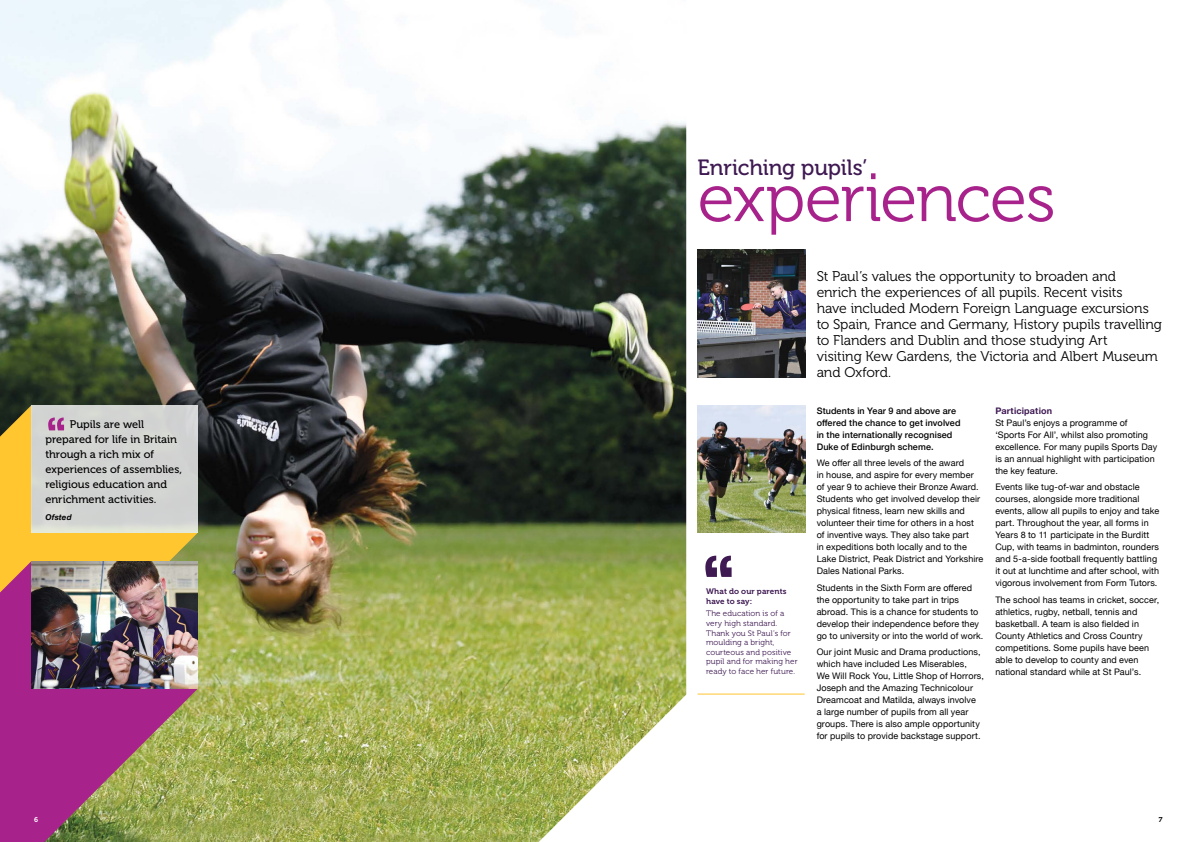
<style>
.page{position:relative;width:1191px;height:842px;background:#fff}
.page>*{position:absolute;margin:0;border:0;box-sizing:border-box;transform-origin:0 0}
.t1{font:68px "Museo 300";letter-spacing:-.025em;color:#a8228b}
.t2{font:22px "Museo 500";letter-spacing:-.01em;color:#3e1952}
.t3{font:14px/16px "Museo 300";letter-spacing:-.01em;color:#000}
.t4{font:11px/15px "Museo 500";color:#000}
.t5{font:9px/12px "Helvetica Neue";letter-spacing:.01em;color:#000}
.t6{font:500 9px/12px "Helvetica Neue";letter-spacing:.01em;color:#000}
.t7{font:700 9px "Helvetica Neue";letter-spacing:.02em;color:#3e1952}
.t8{font:8px/9.6px "Museo 300";letter-spacing:.01em;color:#3e1952}
.t9{font:8px/9.6px "Museo 700";letter-spacing:.01em;color:#3e1952}
.t10{font:italic 700 8px "Helvetica Neue";letter-spacing:.02em;color:#000}
.t11{font:7px "Museo 700";color:#000}
.t12{font:7px "Museo 700";color:#fff}
</style>
<div class="page">
<img style="left:0;top:0;width:686px;height:842px">
<svg style="left:0;top:405px;width:197px;height:156px;background:#eebb2f"></svg>
<svg style="left:0;top:561px;width:197px;height:281px;background:#a35076"></svg>
<div style="left:31px;top:405px;width:166px;height:128px;background:#d1d3d1"></div>
<svg style="left:48px;top:417px;width:16px;height:13px"></svg>
<img style="left:31px;top:561px;width:166px;height:128px">
<img style="left:697px;top:249px;width:108px;height:128px">
<img style="left:697px;top:405px;width:108px;height:128px">
<hr style="left:697px;top:693px;width:107px;height:1px;background:#ffc62f">
<svg style="left:705px;top:556px;width:26px;height:21px"></svg>
<p class="t4" style="left:45px;top:417px;width:138px;text-indent:24px">Pupils are well prepared for life in Britain through a rich mix of experiences of assemblies, religious education and enrichment activities.</p>
<p class="t10" style="left:45px;top:511px;width:28px">Ofsted</p>
<p class="t12" style="left:34px;top:815px;width:6px">6</p>
<h2 class="t2" style="left:697px;top:156px;width:171px">Enriching pupils’</h2>
<h1 class="t1" style="left:697px;top:161px;width:360px">experiences</h1>
<p class="t9" style="left:706px;top:587px;width:82px">What do our parents have to say:</p>
<p class="t8" style="left:706px;top:609px;width:93px">The education is of a very high standard.<br>Thank you St Paul’s for moulding a bright, courteous and positive pupil and for making her ready to face her future.</p>
<p class="t3" style="left:816px;top:268px;width:347px">St Paul’s values the opportunity to broaden and<br>enrich the experiences of all pupils. Recent visits<br>have included Modern Foreign Language excursions to Spain, France and Germany, History pupils travelling to Flanders and Dublin and those studying Art<br>visiting Kew Gardens, the Victoria and Albert Museum and Oxford.</p>
<p class="t6" style="left:816px;top:404px;width:145px">Students in Year 9 and above are offered the chance to get involved in the internationally recognised<br>Duke of Edinburgh scheme.</p>
<p class="t5" style="left:816px;top:458px;width:168px">We offer all three levels of the award<br>in house, and aspire for every member of year 9 to achieve their Bronze Award.<br>Students who get involved develop their physical fitness, learn new skills and volunteer their time for others in a host of inventive ways. They also take part<br>in expeditions both locally and to the Lake District, Peak District and Yorkshire Dales National Parks.</p>
<p class="t5" style="left:816px;top:582px;width:168px">Students in the Sixth Form are offered the opportunity to take part in trips abroad. This is a chance for students to develop their independence before they go to university or into the world of work.</p>
<p class="t5" style="left:816px;top:646px;width:169px">Our joint Music and Drama productions, which have included Les Miserables,<br>We Will Rock You, Little Shop of Horrors, Joseph and the Amazing Technicolour Dreamcoat and Matilda, always involve<br>a large number of pupils from all year groups. There is also ample opportunity for pupils to provide backstage support.</p>
<p class="t7" style="left:995px;top:404px;width:58px">Participation</p>
<p class="t5" style="left:995px;top:417px;width:163px">St Paul’s enjoys a programme of ‘Sports For All’, whilst also promoting excellence. For many pupils Sports Day is an annual highlight with participation the key feature.</p>
<p class="t5" style="left:995px;top:482px;width:165px">Events like tug-of-war and obstacle courses, alongside more traditional events, allow all pupils to enjoy and take part. Throughout the year, all forms in Years 8 to 11 participate in the Burditt Cup, with teams in badminton, rounders and 5-a-side football frequently battling it out at lunchtime and after school, with vigorous involvement from Form Tutors.</p>
<p class="t5" style="left:995px;top:594px;width:165px">The school has teams in cricket, soccer, athletics, rugby, netball, tennis and basketball. A team is also fielded in County Athletics and Cross Country competitions. Some pupils have been able to develop to county and even national standard while at St Paul’s.</p>
<p class="t11" style="left:1158px;top:815px;width:5px">7</p>
</div>
